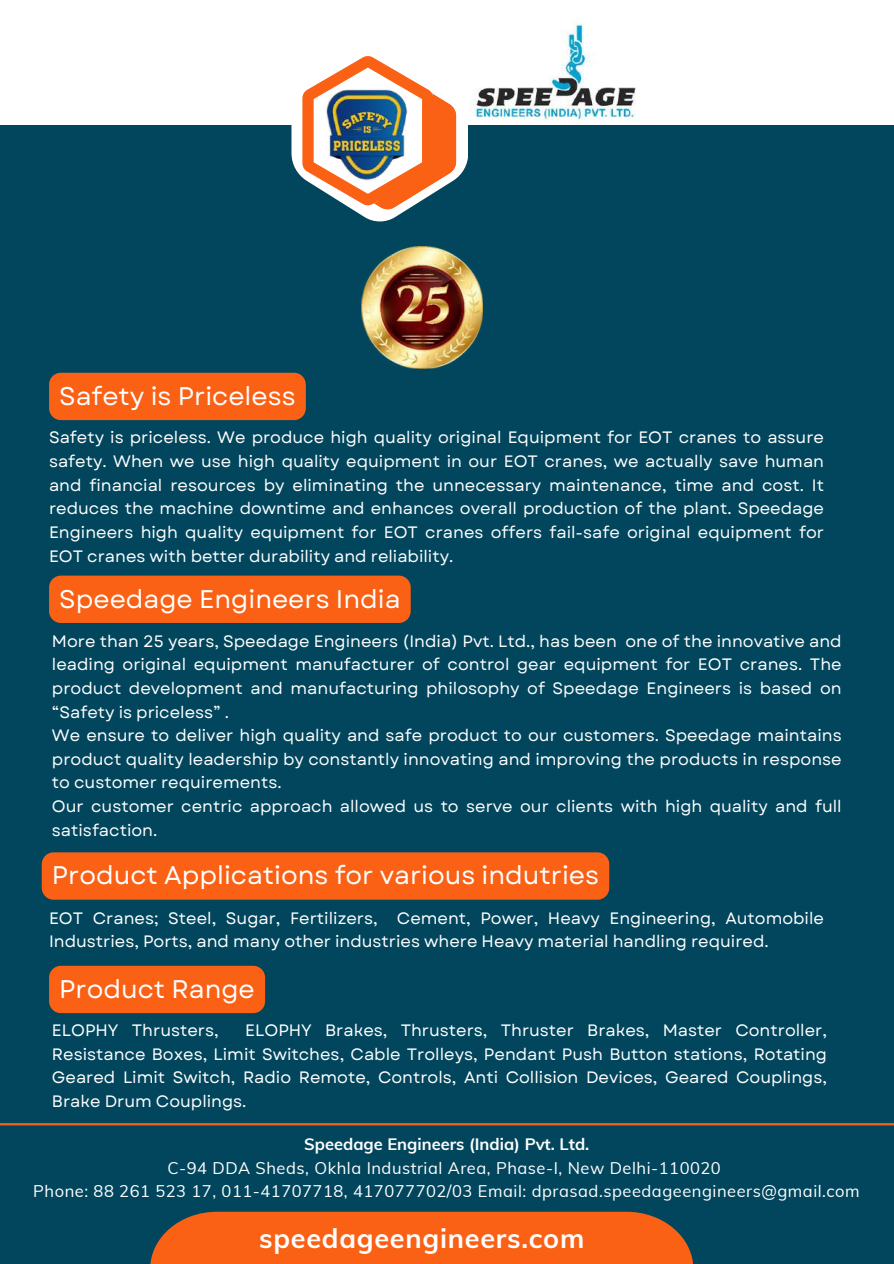
<style>
.page{position:relative;width:894px;height:1264px;background:#fff}
.page>*{position:absolute;margin:0;border:0;box-sizing:border-box;transform-origin:0 0}
.t1{font:700 27px "Muli";letter-spacing:.025em;color:#fff}
.t2{font:25.5px "Garet";color:#fff}
.t3{font:16.5px/23.7px "Garet";color:#fff;text-align:justify}
.t4{font:16.5px/23.7px "Muli";letter-spacing:.03em;color:#fff;text-align:center}
.t5{font:700 16.5px "Muli";color:#fff}
</style>
<div class="page">
<div style="left:0;top:125px;width:893px;height:1138px;background:#02465d"></div>
<hr style="left:0;top:1123px;width:893px;height:2px;background:#fa6115">
<img style="left:469px;top:22px;width:167px;height:97px">
<img style="left:291px;top:56px;width:177px;height:166px">
<img style="left:361px;top:247px;width:121px;height:121px">
<div style="left:150px;top:1211px;width:543px;height:52px;background:#fa6115"></div>
<div style="left:49px;top:373px;width:257px;height:47px;background:#fa6115;border-radius:12px"></div>
<div style="left:49px;top:575px;width:361px;height:48px;background:#fa6115"></div>
<div style="left:42px;top:852px;width:567px;height:47px;background:#fa6115"></div>
<div style="left:49px;top:965px;width:216px;height:48px;background:#fa6115;border-radius:12px"></div>
<h2 class="t2" style="left:59px;top:377px;width:238px">Safety is Priceless</h2>
<p class="t3" style="left:49px;top:426px;width:776px">Safety is priceless. We produce high quality original Equipment for EOT cranes to assure safety. When we use high quality equipment in our EOT cranes, we actually save human and financial resources by eliminating the unnecessary maintenance, time and cost. It reduces the machine downtime and enhances overall production of the plant. Speedage Engineers high quality equipment for EOT cranes offers fail-safe original equipment for EOT cranes with better durability and reliability.</p>
<h2 class="t2" style="left:59px;top:580px;width:342px">Speedage Engineers India</h2>
<p class="t3" style="left:52px;top:629px;width:791px;text-align:left">More than 25 years, Speedage Engineers (India) Pvt. Ltd., has been one of the innovative and leading original equipment manufacturer of control gear equipment for EOT cranes. The product development and manufacturing philosophy of Speedage Engineers is based on “Safety is priceless” .<br>We ensure to deliver high quality and safe product to our customers. Speedage maintains product quality leadership by constantly innovating and improving the products in response to customer requirements.<br>Our customer centric approach allowed us to serve our clients with high quality and full satisfaction.</p>
<h2 class="t2" style="left:52px;top:857px;width:548px">Product Applications for various indutries</h2>
<p class="t3" style="left:49px;top:906px;width:776px">EOT Cranes; Steel, Sugar, Fertilizers, Cement, Power, Heavy Engineering, Automobile<br>Industries, Ports, and many other industries where Heavy material handling required.</p>
<h2 class="t2" style="left:59px;top:970px;width:197px">Product Range</h2>
<p class="t3" style="left:52px;top:1018px;width:168px">ELOPHY Thrusters,</p>
<p class="t3" style="left:52px;top:1018px;width:776px;text-indent:193px">ELOPHY Brakes, Thrusters, Thruster Brakes, Master Controller, Resistance Boxes, Limit Switches, Cable Trolleys, Pendant Push Button stations, Rotating Geared Limit Switch, Radio Remote, Controls, Anti Collision Devices, Geared Couplings, Brake Drum Couplings.</p>
<p class="t5" style="left:304px;top:1133px;width:286px">Speedage Engineers (India) Pvt. Ltd.</p>
<p class="t4" style="left:33px;top:1155px;width:827px">C-94 DDA Sheds, Okhla Industrial Area, Phase-I, New Delhi-110020<br>Phone: 88 261 523 17, 011-41707718, 417077702/03 Email: dprasad.speedageengineers@gmail.com</p>
<h1 class="t1" style="left:259px;top:1220px;width:326px">speedageengineers.com</h1>
</div>
